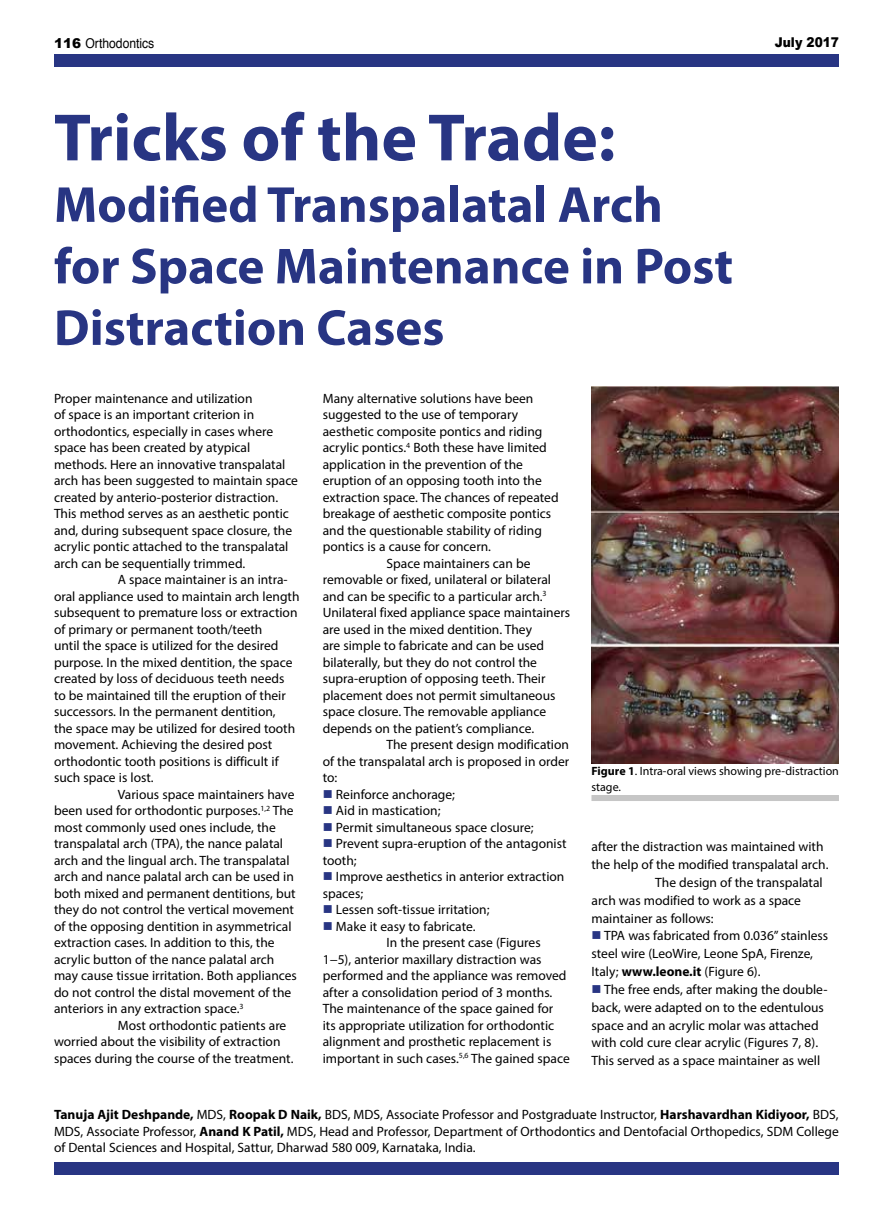
<style>
.page{position:relative;width:893px;height:1212px;background:#fff}
.page>*{position:absolute;margin:0;border:0;box-sizing:border-box;transform-origin:0 0}
.t1{font:700 67.5px "Myriad Pro";color:#283583}
.t2{font:700 51px/61.5px "Myriad Pro";color:#283583}
.t3{font:13.5px/17.9px "Myriad Pro";color:#000}
.t4{font:13.5px "Helvetica";color:#000;scale:.9 1}
.t5{font:900 13.5px "Arial";color:#000;scale:.9 1}
.t6{font:12px/15.8px "Myriad Pro";color:#000}
.s1{font-family:"Arial";font-weight:900}
.s2{color:#283583}
.s3{font-weight:700}
</style>
<div class="page">
<div style="left:54px;top:54px;width:785px;height:13px;background:#283583"></div>
<div style="left:54px;top:1162px;width:785px;height:13px;background:#283583"></div>
<div style="left:591px;top:795px;width:248px;height:6px;background:#c6c6c6"></div>
<img style="left:591px;top:387px;width:248px;height:376px">
<p class="t4" style="left:54px;top:33px;width:113px"><span class="s1">116</span> Orthodontics</p>
<p class="t5" style="left:775px;top:33px;width:73px">July 2017</p>
<h1 class="t1" style="left:54px;top:94px;width:563px">Tricks of the Trade:</h1>
<h2 class="t2" style="left:54px;top:172px;width:681px">Modified Transpalatal Arch for Space Maintenance in Post<br>Distraction Cases</h2>
<p class="t3" style="left:54px;top:389px;width:200px">Proper maintenance and utilization</p>
<p class="t3" style="left:54px;top:405px;width:202px">of space is an important criterion in</p>
<p class="t3" style="left:54px;top:422px;width:221px">orthodontics, especially in cases where</p>
<p class="t3" style="left:54px;top:438px;width:198px">space has been created by atypical</p>
<p class="t3" style="left:54px;top:455px;width:233px">methods. Here an innovative transpalatal</p>
<p class="t3" style="left:54px;top:471px;width:246px">arch has been suggested to maintain space</p>
<p class="t3" style="left:54px;top:488px;width:226px">created by anterio-posterior distraction.</p>
<p class="t3" style="left:54px;top:504px;width:236px">This method serves as an aesthetic pontic</p>
<p class="t3" style="left:54px;top:521px;width:240px">and, during subsequent space closure, the</p>
<p class="t3" style="left:54px;top:537px;width:236px">acrylic pontic attached to the transpalatal</p>
<p class="t3" style="left:54px;top:554px;width:193px">arch can be sequentially trimmed.</p>
<p class="t3" style="left:118px;top:570px;width:171px">A space maintainer is an intra-</p>
<p class="t3" style="left:54px;top:587px;width:247px">oral appliance used to maintain arch length</p>
<p class="t3" style="left:54px;top:603px;width:245px">subsequent to premature loss or extraction</p>
<p class="t3" style="left:54px;top:620px;width:210px">of primary or permanent tooth/teeth</p>
<p class="t3" style="left:54px;top:636px;width:226px">until the space is utilized for the desired</p>
<p class="t3" style="left:54px;top:653px;width:240px">purpose. In the mixed dentition, the space</p>
<p class="t3" style="left:54px;top:669px;width:232px">created by loss of deciduous teeth needs</p>
<p class="t3" style="left:54px;top:686px;width:233px">to be maintained till the eruption of their</p>
<p class="t3" style="left:54px;top:702px;width:223px">successors. In the permanent dentition,</p>
<p class="t3" style="left:54px;top:719px;width:243px">the space may be utilized for desired tooth</p>
<p class="t3" style="left:54px;top:735px;width:220px">movement. Achieving the desired post</p>
<p class="t3" style="left:54px;top:752px;width:226px">orthodontic tooth positions is difficult if</p>
<p class="t3" style="left:54px;top:768px;width:101px">such space is lost.</p>
<p class="t3" style="left:118px;top:785px;width:178px">Various space maintainers have</p>
<p class="t3" style="left:54px;top:801px;width:241px">been used for orthodontic purposes.<sup>1,2</sup> The</p>
<p class="t3" style="left:54px;top:818px;width:223px">most commonly used ones include, the</p>
<p class="t3" style="left:54px;top:834px;width:231px">transpalatal arch (TPA), the nance palatal</p>
<p class="t3" style="left:54px;top:851px;width:237px">arch and the lingual arch. The transpalatal</p>
<p class="t3" style="left:54px;top:867px;width:241px">arch and nance palatal arch can be used in</p>
<p class="t3" style="left:54px;top:884px;width:243px">both mixed and permanent dentitions, but</p>
<p class="t3" style="left:54px;top:900px;width:242px">they do not control the vertical movement</p>
<p class="t3" style="left:54px;top:917px;width:239px">of the opposing dentition in asymmetrical</p>
<p class="t3" style="left:54px;top:933px;width:222px">extraction cases. In addition to this, the</p>
<p class="t3" style="left:54px;top:950px;width:222px">acrylic button of the nance palatal arch</p>
<p class="t3" style="left:54px;top:966px;width:244px">may cause tissue irritation. Both appliances</p>
<p class="t3" style="left:54px;top:983px;width:239px">do not control the distal movement of the</p>
<p class="t3" style="left:54px;top:999px;width:191px">anteriors in any extraction space.<sup>3</sup></p>
<p class="t3" style="left:118px;top:1016px;width:170px">Most orthodontic patients are</p>
<p class="t3" style="left:54px;top:1032px;width:228px">worried about the visibility of extraction</p>
<p class="t3" style="left:54px;top:1049px;width:241px">spaces during the course of the treatment.</p>
<p class="t3" style="left:323px;top:389px;width:212px">Many alternative solutions have been</p>
<p class="t3" style="left:323px;top:405px;width:197px">suggested to the use of temporary</p>
<p class="t3" style="left:323px;top:422px;width:221px">aesthetic composite pontics and riding</p>
<p class="t3" style="left:323px;top:438px;width:226px">acrylic pontics.<sup>4</sup> Both these have limited</p>
<p class="t3" style="left:323px;top:455px;width:202px">application in the prevention of the</p>
<p class="t3" style="left:323px;top:471px;width:221px">eruption of an opposing tooth into the</p>
<p class="t3" style="left:323px;top:488px;width:237px">extraction space. The chances of repeated</p>
<p class="t3" style="left:323px;top:504px;width:230px">breakage of aesthetic composite pontics</p>
<p class="t3" style="left:323px;top:521px;width:221px">and the questionable stability of riding</p>
<p class="t3" style="left:323px;top:537px;width:170px">pontics is a cause for concern.</p>
<p class="t3" style="left:387px;top:554px;width:146px">Space maintainers can be</p>
<p class="t3" style="left:323px;top:570px;width:230px">removable or fixed, unilateral or bilateral</p>
<p class="t3" style="left:323px;top:587px;width:225px">and can be specific to a particular arch.<sup>3</sup></p>
<p class="t3" style="left:323px;top:603px;width:249px">Unilateral fixed appliance space maintainers</p>
<p class="t3" style="left:323px;top:620px;width:211px">are used in the mixed dentition. They</p>
<p class="t3" style="left:323px;top:636px;width:223px">are simple to fabricate and can be used</p>
<p class="t3" style="left:323px;top:653px;width:216px">bilaterally, but they do not control the</p>
<p class="t3" style="left:323px;top:669px;width:224px">supra-eruption of opposing teeth. Their</p>
<p class="t3" style="left:323px;top:686px;width:234px">placement does not permit simultaneous</p>
<p class="t3" style="left:323px;top:702px;width:225px">space closure. The removable appliance</p>
<p class="t3" style="left:323px;top:719px;width:213px">depends on the patient’s compliance.</p>
<p class="t3" style="left:387px;top:735px;width:184px">The present design modification</p>
<p class="t3" style="left:323px;top:752px;width:248px">of the transpalatal arch is proposed in order</p>
<p class="t3" style="left:323px;top:768px;width:16px">to:</p>
<p class="t3" style="left:323px;top:785px;width:134px"><span class="s2">■</span> Reinforce anchorage;</p>
<p class="t3" style="left:323px;top:801px;width:119px"><span class="s2">■</span> Aid in mastication;</p>
<p class="t3" style="left:323px;top:818px;width:212px"><span class="s2">■</span> Permit simultaneous space closure;</p>
<p class="t3" style="left:323px;top:835px;width:245px;line-height:16.5px"><span class="s2">■</span> Prevent supra-eruption of the antagonist tooth;</p>
<p class="t3" style="left:323px;top:868px;width:243px;line-height:16.5px"><span class="s2">■</span> Improve aesthetics in anterior extraction spaces;</p>
<p class="t3" style="left:323px;top:900px;width:168px"><span class="s2">■</span> Lessen soft-tissue irritation;</p>
<p class="t3" style="left:323px;top:917px;width:154px"><span class="s2">■</span> Make it easy to fabricate.</p>
<p class="t3" style="left:387px;top:933px;width:156px">In the present case (Figures</p>
<p class="t3" style="left:323px;top:950px;width:220px">1−5), anterior maxillary distraction was</p>
<p class="t3" style="left:323px;top:966px;width:245px">performed and the appliance was removed</p>
<p class="t3" style="left:323px;top:983px;width:231px">after a consolidation period of 3 months.</p>
<p class="t3" style="left:323px;top:999px;width:232px">The maintenance of the space gained for</p>
<p class="t3" style="left:323px;top:1016px;width:233px">its appropriate utilization for orthodontic</p>
<p class="t3" style="left:323px;top:1032px;width:230px">alignment and prosthetic replacement is</p>
<p class="t3" style="left:323px;top:1049px;width:249px">important in such cases.<sup>5,6</sup> The gained space</p>
<p class="t6" style="left:591px;top:763px;width:249px"><span class="s3">Figure 1</span>. Intra-oral views showing pre-distraction stage.</p>
<p class="t3" style="left:591px;top:838px;width:233px">after the distraction was maintained with</p>
<p class="t3" style="left:591px;top:855px;width:238px">the help of the modified transpalatal arch.</p>
<p class="t3" style="left:655px;top:873px;width:169px">The design of the transpalatal</p>
<p class="t3" style="left:591px;top:891px;width:211px">arch was modified to work as a space</p>
<p class="t3" style="left:591px;top:909px;width:124px">maintainer as follows:</p>
<p class="t3" style="left:591px;top:927px;width:238px"><span class="s2">■</span> TPA was fabricated from 0.036” stainless steel wire (LeoWire, Leone SpA, Firenze,<br>Italy; <span class="s3">www.leone.it</span> (Figure 6).</p>
<p class="t3" style="left:591px;top:980px;width:238px"><span class="s2">■</span> The free ends, after making the double&shy;back, were adapted on to the edentulous space and an acrylic molar was attached with cold cure clear acrylic (Figures 7, 8).<br>This served as a space maintainer as well</p>
<p class="t3" style="left:54px;top:1106px;width:786px;line-height:16.5px;text-align:justify"><span class="s3">Tanuja Ajit Deshpande,</span> MDS, <span class="s3">Roopak D Naik,</span> BDS, MDS, Associate Professor and Postgraduate Instructor, <span class="s3">Harshavardhan Kidiyoor,</span> BDS, MDS, Associate Professor, <span class="s3">Anand K Patil,</span> MDS, Head and Professor, Department of Orthodontics and Dentofacial Orthopedics, SDM College of Dental Sciences and Hospital, Sattur, Dharwad 580 009, Karnataka, India.</p>
</div>
